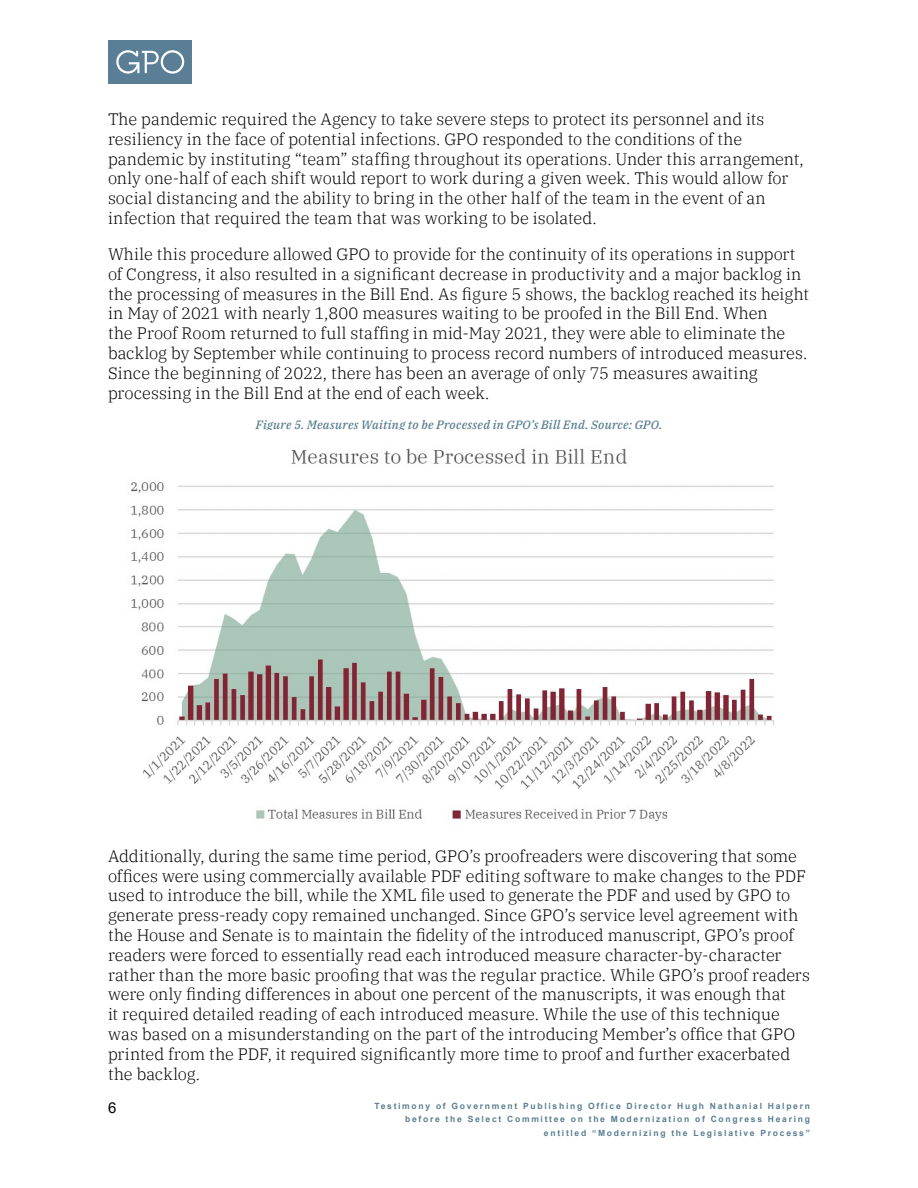
<style>
.page{position:relative;width:918px;height:1188px;background:#fff}
.page>*{position:absolute;margin:0;border:0;box-sizing:border-box;transform-origin:0 0}
.t1{font:300 16.5px/19.8px "IBM Plex Serif";letter-spacing:.005em;color:#000}
.t2{font:15px "Arial";color:#000}
.t3{font:italic 500 12px "IBM Plex Serif";letter-spacing:.025em;color:#5b7e91}
.t4{font:700 8.55px/13.5px "Arial";letter-spacing:.2em;color:#5b7e91;text-align:right}
</style>
<div class="page">
<div style="left:108px;top:40px;width:84px;height:44px;background:#597e96"></div>
<svg style="left:116px;top:50px;width:68px;height:24px"></svg>
<img style="left:131px;top:448px;width:644px;height:374px">
<p class="t1" style="left:108px;top:108px;width:697px">The pandemic required the Agency to take severe steps to protect its personnel and its resiliency in the face of potential infections. GPO responded to the conditions of the pandemic by instituting “team” staffing throughout its operations. Under this arrangement, only one-half of each shift would report to work during a given week. This would allow for social distancing and the ability to bring in the other half of the team in the event of an infection that required the team that was working to be isolated.</p>
<p class="t1" style="left:108px;top:243px;width:703px">While this procedure allowed GPO to provide for the continuity of its operations in support of Congress, it also resulted in a significant decrease in productivity and a major backlog in the processing of measures in the Bill End. As figure 5 shows, the backlog reached its height in May of 2021 with nearly 1,800 measures waiting to be proofed in the Bill End. When<br>the Proof Room returned to full staffing in mid-May 2021, they were able to eliminate the backlog by September while continuing to process record numbers of introduced measures.<br>Since the beginning of 2022, there has been an average of only 75 measures awaiting processing in the Bill End at the end of each week.</p>
<p class="t3" style="left:256px;top:416px;width:408px">Figure 5. Measures Waiting to be Processed in GPO’s Bill End. Source: GPO.</p>
<p class="t1" style="left:108px;top:845px;width:704px">Additionally, during the same time period, GPO’s proofreaders were discovering that some offices were using commercially available PDF editing software to make changes to the PDF used to introduce the bill, while the XML file used to generate the PDF and used by GPO to generate press-ready copy remained unchanged. Since GPO’s service level agreement with the House and Senate is to maintain the fidelity of the introduced manuscript, GPO’s proof readers were forced to essentially read each introduced measure character-by-character rather than the more basic proofing that was the regular practice. While GPO’s proof readers were only finding differences in about one percent of the manuscripts, it was enough that<br>it required detailed reading of each introduced measure. While the use of this technique was based on a misunderstanding on the part of the introducing Member’s office that GPO printed from the PDF, it required significantly more time to proof and further exacerbated the backlog.</p>
<p class="t2" style="left:108px;top:1098px;width:10px">6</p>
<p class="t4" style="left:374px;top:1099px;width:437px">Testimony of Government Publishing Office Director Hugh Nathanial Halpern before the Select Committee on the Modernization of Congress Hearing entitled “Modernizing the Legislative Process”</p>
</div>
